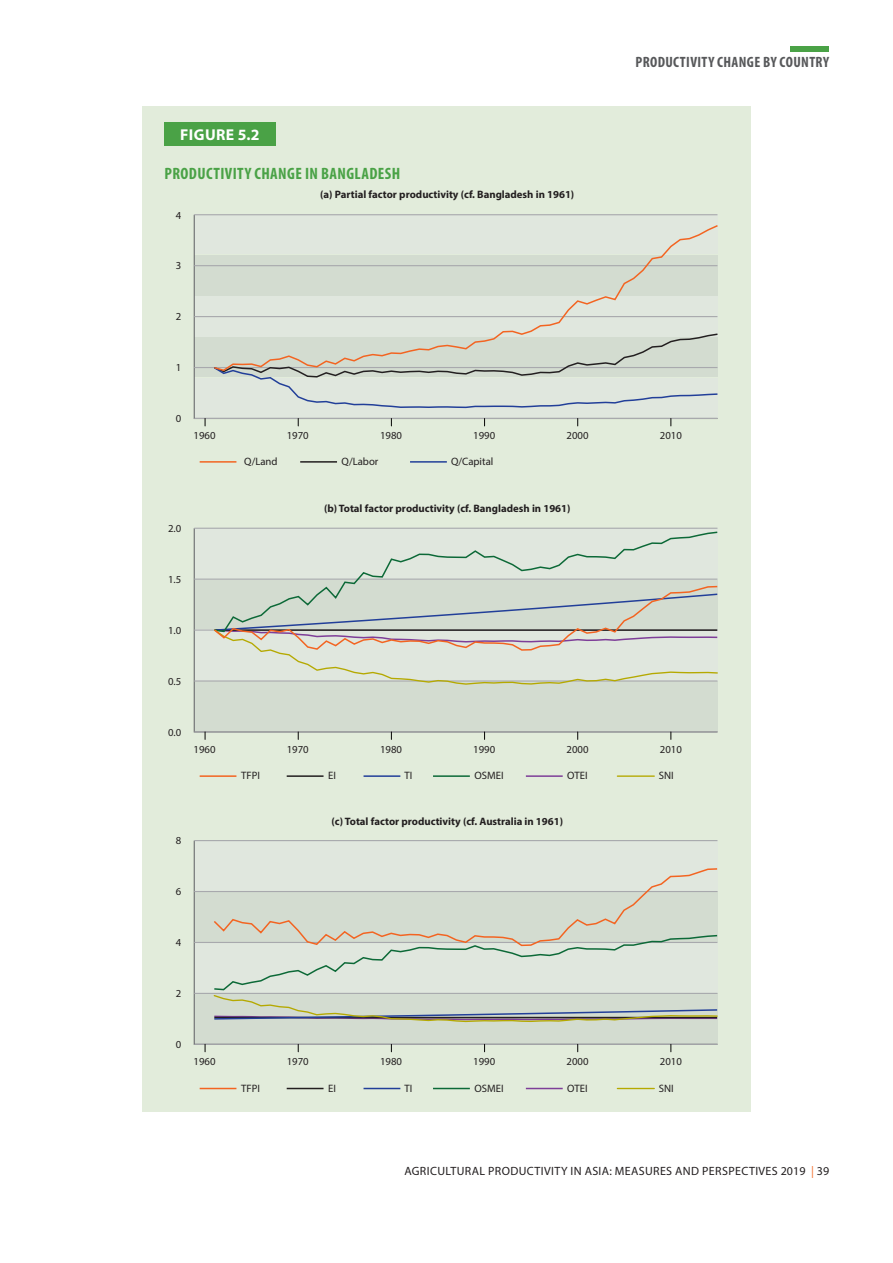
<style>
.page{position:relative;width:893px;height:1263px;background:#fff}
.page>*{position:absolute;margin:0;border:0;box-sizing:border-box;transform-origin:0 0}
.t1{font:700 condensed 16.5px "Myriad Pro";letter-spacing:.025em;color:#4aa246}
.t2{font:700 15.75px "Myriad Pro";letter-spacing:.025em;color:#fff}
.t3{font:700 condensed 15px "Myriad Pro";letter-spacing:.025em;color:#57585a}
.t4{font:12px "Myriad Pro";letter-spacing:.03em;color:#231f20}
.t5{font:10.8px "Myriad Pro";color:#231f20}
.t6{font:700 10.8px "Myriad Pro";color:#231f20}
.s1{color:#f37333}
</style>
<div class="page">
<div style="left:142px;top:106px;width:609px;height:1006px;background:#e2ecdb"></div>
<div style="left:164px;top:123px;width:111px;height:23px;background:#4aa246"></div>
<svg style="left:193px;top:214px;width:525px;height:206px"></svg>
<hr style="left:194px;top:367px;width:523px;height:1px;background:#a8a9ad">
<hr style="left:194px;top:265px;width:523px;height:1px;background:#a8a9ad">
<hr style="left:194px;top:316px;width:523px;height:1px;background:#a8a9ad">
<hr style="left:194px;top:418px;width:523px;height:1px;background:#a8a9ad">
<hr style="left:194px;top:214px;width:523px;height:1px;background:#a8a9ad">
<hr style="left:200px;top:461px;width:36px;height:2px;background:#f36421">
<hr style="left:300px;top:461px;width:37px;height:2px;background:#231f20">
<hr style="left:410px;top:461px;width:37px;height:2px;background:#223f99">
<svg style="left:193px;top:527px;width:525px;height:206px"></svg>
<hr style="left:194px;top:731px;width:523px;height:1px;background:#a8a9ad">
<hr style="left:194px;top:680px;width:523px;height:1px;background:#a8a9ad">
<hr style="left:194px;top:579px;width:523px;height:1px;background:#a8a9ad">
<hr style="left:194px;top:629px;width:523px;height:2px;background:#a8a9ad">
<hr style="left:194px;top:528px;width:523px;height:1px;background:#a8a9ad">
<hr style="left:200px;top:775px;width:36px;height:2px;background:#f36421">
<hr style="left:287px;top:775px;width:37px;height:2px;background:#231f20">
<hr style="left:364px;top:775px;width:36px;height:2px;background:#223f99">
<hr style="left:433px;top:775px;width:37px;height:2px;background:#0c6937">
<hr style="left:526px;top:775px;width:37px;height:2px;background:#7e3e98">
<hr style="left:617px;top:775px;width:37px;height:2px;background:#b5a901">
<svg style="left:193px;top:840px;width:525px;height:205px"></svg>
<hr style="left:194px;top:1044px;width:523px;height:1px;background:#a8a9ad">
<hr style="left:194px;top:993px;width:523px;height:1px;background:#a8a9ad">
<hr style="left:194px;top:942px;width:523px;height:1px;background:#a8a9ad">
<hr style="left:194px;top:891px;width:523px;height:1px;background:#a8a9ad">
<hr style="left:194px;top:840px;width:523px;height:1px;background:#a8a9ad">
<hr style="left:200px;top:1088px;width:36px;height:1px;background:#f36421">
<hr style="left:287px;top:1088px;width:37px;height:1px;background:#231f20">
<hr style="left:364px;top:1088px;width:36px;height:1px;background:#223f99">
<hr style="left:433px;top:1088px;width:37px;height:1px;background:#0c6937">
<hr style="left:526px;top:1088px;width:37px;height:1px;background:#7e3e98">
<hr style="left:617px;top:1088px;width:37px;height:1px;background:#b5a901">
<svg style="left:212px;top:332px;width:506px;height:77px"></svg>
<svg style="left:213px;top:224px;width:505px;height:148px"></svg>
<svg style="left:213px;top:531px;width:505px;height:54px"></svg>
<svg style="left:213px;top:585px;width:505px;height:100px"></svg>
<svg style="left:212px;top:867px;width:506px;height:156px"></svg>
<div style="left:791px;top:47px;width:38px;height:5px;background:#4aa246"></div>
<h2 class="t2" style="left:180px;top:125px;width:81px">FIGURE 5.2</h2>
<h1 class="t1" style="left:164px;top:164px;width:237px">PRODUCTIVITY CHANGE IN BANGLADESH</h1>
<p class="t5" style="left:176px;top:208px;width:7px">4</p>
<p class="t5" style="left:176px;top:259px;width:7px">3</p>
<p class="t5" style="left:176px;top:310px;width:7px">2</p>
<p class="t5" style="left:176px;top:361px;width:7px">1</p>
<p class="t5" style="left:176px;top:412px;width:7px">0</p>
<p class="t6" style="left:320px;top:187px;width:256px">(a) Partial factor productivity (cf. Bangladesh in 1961)</p>
<h3 class="t3" style="left:635px;top:52px;width:195px">PRODUCTIVITY CHANGE BY COUNTRY</h3>
<p class="t5" style="left:194px;top:429px;width:24px">1960</p>
<p class="t5" style="left:287px;top:429px;width:24px">1970</p>
<p class="t5" style="left:380px;top:429px;width:24px">1980</p>
<p class="t5" style="left:473px;top:429px;width:24px">1990</p>
<p class="t5" style="left:567px;top:429px;width:24px">2000</p>
<p class="t5" style="left:660px;top:429px;width:24px">2010</p>
<p class="t5" style="left:244px;top:455px;width:35px">Q/Land</p>
<p class="t5" style="left:342px;top:455px;width:38px">Q/Labor</p>
<p class="t5" style="left:451px;top:455px;width:44px">Q/Capital</p>
<p class="t5" style="left:168px;top:522px;width:15px">2.0</p>
<p class="t6" style="left:324px;top:502px;width:248px">(b) Total factor productivity (cf. Bangladesh in 1961)</p>
<p class="t5" style="left:168px;top:573px;width:15px">1.5</p>
<p class="t5" style="left:168px;top:624px;width:15px">1.0</p>
<p class="t5" style="left:168px;top:674px;width:15px">0.5</p>
<p class="t5" style="left:168px;top:725px;width:15px">0.0</p>
<p class="t5" style="left:194px;top:742px;width:24px">1960</p>
<p class="t5" style="left:287px;top:742px;width:24px">1970</p>
<p class="t5" style="left:380px;top:742px;width:24px">1980</p>
<p class="t5" style="left:473px;top:742px;width:24px">1990</p>
<p class="t5" style="left:567px;top:742px;width:24px">2000</p>
<p class="t5" style="left:660px;top:742px;width:24px">2010</p>
<p class="t5" style="left:241px;top:769px;width:20px">TFPI</p>
<p class="t5" style="left:328px;top:769px;width:9px">EI</p>
<p class="t5" style="left:405px;top:769px;width:9px">TI</p>
<p class="t5" style="left:474px;top:769px;width:31px">OSMEI</p>
<p class="t5" style="left:567px;top:769px;width:22px">OTEI</p>
<p class="t5" style="left:659px;top:769px;width:16px">SNI</p>
<p class="t5" style="left:176px;top:834px;width:7px">8</p>
<p class="t6" style="left:331px;top:814px;width:233px">(c) Total factor productivity (cf. Australia in 1961)</p>
<p class="t5" style="left:176px;top:885px;width:7px">6</p>
<p class="t5" style="left:176px;top:936px;width:7px">4</p>
<p class="t5" style="left:176px;top:987px;width:7px">2</p>
<p class="t5" style="left:176px;top:1038px;width:7px">0</p>
<p class="t5" style="left:194px;top:1055px;width:24px">1960</p>
<p class="t5" style="left:287px;top:1055px;width:24px">1970</p>
<p class="t5" style="left:380px;top:1055px;width:24px">1980</p>
<p class="t5" style="left:473px;top:1055px;width:24px">1990</p>
<p class="t5" style="left:567px;top:1055px;width:24px">2000</p>
<p class="t5" style="left:660px;top:1055px;width:24px">2010</p>
<p class="t5" style="left:241px;top:1081px;width:20px">TFPI</p>
<p class="t5" style="left:328px;top:1081px;width:9px">EI</p>
<p class="t5" style="left:405px;top:1081px;width:9px">TI</p>
<p class="t5" style="left:474px;top:1081px;width:31px">OSMEI</p>
<p class="t5" style="left:567px;top:1081px;width:22px">OTEI</p>
<p class="t5" style="left:659px;top:1081px;width:16px">SNI</p>
<p class="t4" style="left:404px;top:1164px;width:426px">AGRICULTURAL PRODUCTIVITY IN ASIA: MEASURES AND PERSPECTIVES 2019 <span class="s1">|</span> 39</p>
</div>
